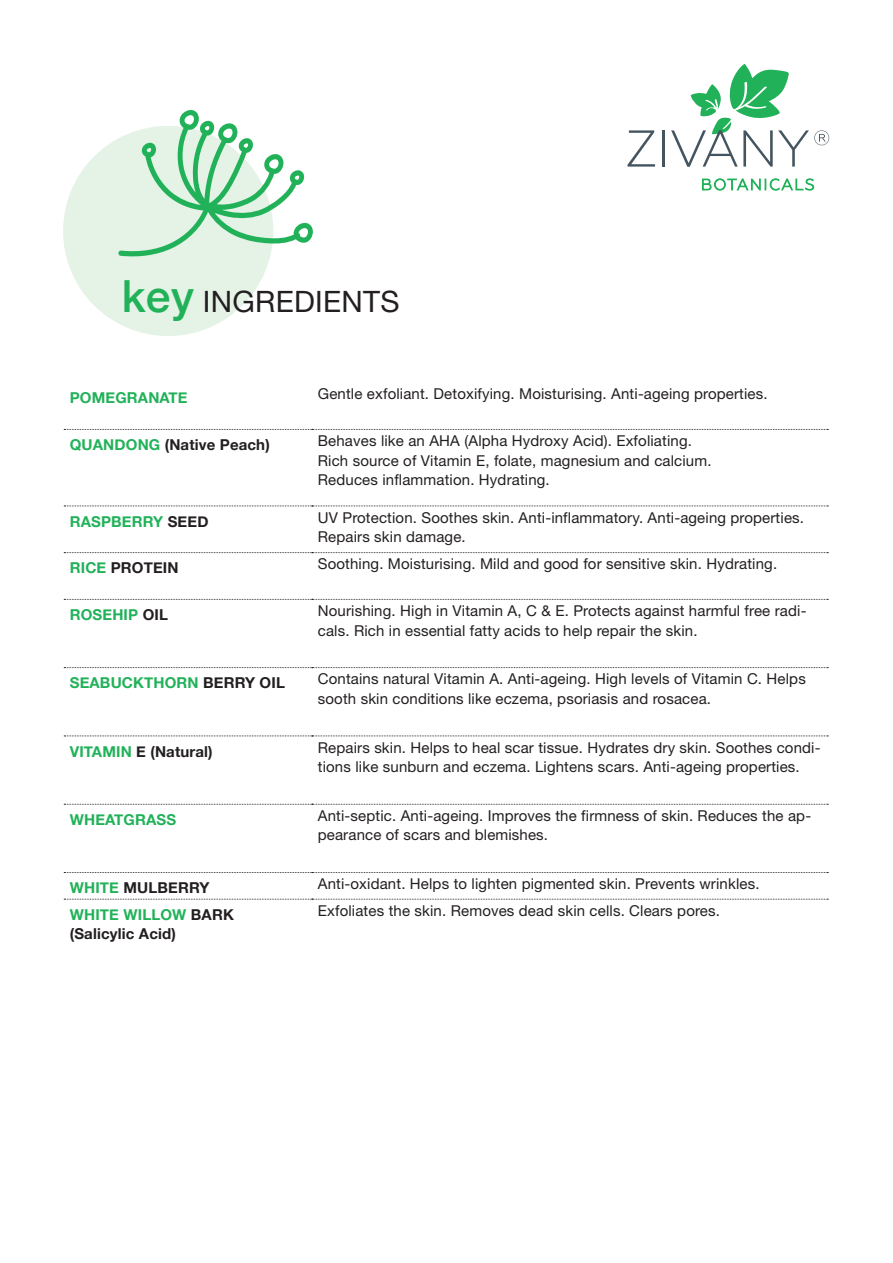
<style>
.page{position:relative;width:893px;height:1263px;background:#fff}
.page>*{position:absolute;margin:0;border:0;box-sizing:border-box;transform-origin:0 0}
.t1{font:29.55px "Helvetica Neue LT Std";letter-spacing:.01em;color:#231f20}
.t2{font:15px/19.5px "Helvetica Neue LT Std";letter-spacing:.01em;color:#231f20}
.t3{font:700 15px/19.5px "Helvetica Neue";letter-spacing:.01em;color:#231f20}
.t4{font:700 15px "Helvetica Neue";letter-spacing:.01em;color:#21b259}
.s1{font-family:"Helvetica Neue";font-weight:500;font-size:44.25px;color:#21b259}
.s2{color:#21b259}
.s3{color:#231f20}
</style>
<div class="page">
<div style="left:63px;top:126px;width:210px;height:210px;background:#e5f2e6;border-radius:50%"></div>
<svg style="left:627px;top:130px;width:28px;height:37px"></svg>
<hr style="left:662px;top:130px;width:3px;height:37px;background:#45555f">
<svg style="left:671px;top:64px;width:158px;height:103px"></svg>
<svg style="left:702px;top:179px;width:112px;height:11px"></svg>
<svg style="left:118px;top:110px;width:195px;height:147px"></svg>
<svg style="left:64px;top:429px;width:764px;height:1px"></svg>
<svg style="left:64px;top:506px;width:764px;height:1px"></svg>
<svg style="left:64px;top:552px;width:764px;height:1px"></svg>
<svg style="left:64px;top:599px;width:764px;height:1px"></svg>
<svg style="left:64px;top:667px;width:764px;height:1px"></svg>
<svg style="left:64px;top:735px;width:764px;height:1px"></svg>
<svg style="left:64px;top:804px;width:764px;height:1px"></svg>
<svg style="left:64px;top:872px;width:764px;height:1px"></svg>
<svg style="left:64px;top:899px;width:764px;height:1px"></svg>
<h1 class="t1" style="left:122px;top:284px;width:279px"><span class="s1">key</span> INGREDIENTS</h1>
<p class="t4" style="left:70px;top:386px;width:119px">POMEGRANATE</p>
<p class="t2" style="left:318px;top:384px;width:451px">Gentle exfoliant. Detoxifying. Moisturising. Anti-ageing properties.</p>
<p class="t3" style="left:70px;top:435px;width:201px"><span class="s2">QUANDONG</span> (Native Peach)</p>
<p class="t2" style="left:318px;top:431px;width:395px">Behaves like an AHA (Alpha Hydroxy Acid). Exfoliating.<br>Rich source of Vitamin E, folate, magnesium and calcium.<br>Reduces inflammation. Hydrating.</p>
<p class="t4" style="left:70px;top:509px;width:140px">RASPBERRY <span class="s3">SEED</span></p>
<p class="t2" style="left:318px;top:507px;width:488px">UV Protection. Soothes skin. Anti-inflammatory. Anti-ageing properties.<br>Repairs skin damage.</p>
<p class="t3" style="left:70px;top:558px;width:110px"><span class="s2">RICE</span> PROTEIN</p>
<p class="t2" style="left:318px;top:554px;width:461px">Soothing. Moisturising. Mild and good for sensitive skin. Hydrating.</p>
<p class="t4" style="left:70px;top:603px;width:100px">ROSEHIP <span class="s3">OIL</span></p>
<p class="t2" style="left:318px;top:601px;width:490px">Nourishing. High in Vitamin A, C &amp; E. Protects against harmful free radi&shy;cals. Rich in essential fatty acids to help repair the skin.</p>
<p class="t4" style="left:70px;top:671px;width:217px">SEABUCKTHORN <span class="s3">BERRY OIL</span></p>
<p class="t2" style="left:318px;top:669px;width:489px">Contains natural Vitamin A. Anti-ageing. High levels of Vitamin C. Helps sooth skin conditions like eczema, psoriasis and rosacea.</p>
<p class="t3" style="left:70px;top:742px;width:144px"><span class="s2">VITAMIN</span> E (Natural)</p>
<p class="t2" style="left:318px;top:737px;width:504px">Repairs skin. Helps to heal scar tissue. Hydrates dry skin. Soothes condi&shy;tions like sunburn and eczema. Lightens scars. Anti-ageing properties.</p>
<p class="t4" style="left:70px;top:808px;width:108px">WHEATGRASS</p>
<p class="t2" style="left:318px;top:806px;width:495px">Anti-septic. Anti-ageing. Improves the firmness of skin. Reduces the ap&shy;pearance of scars and blemishes.</p>
<p class="t3" style="left:70px;top:878px;width:141px"><span class="s2">WHITE</span> MULBERRY</p>
<p class="t2" style="left:318px;top:874px;width:443px">Anti-oxidant. Helps to lighten pigmented skin. Prevents wrinkles.</p>
<p class="t3" style="left:70px;top:905px;width:166px"><span class="s2">WHITE WILLOW</span> BARK (Salicylic Acid)</p>
<p class="t2" style="left:318px;top:900px;width:404px">Exfoliates the skin. Removes dead skin cells. Clears pores.</p>
</div>
